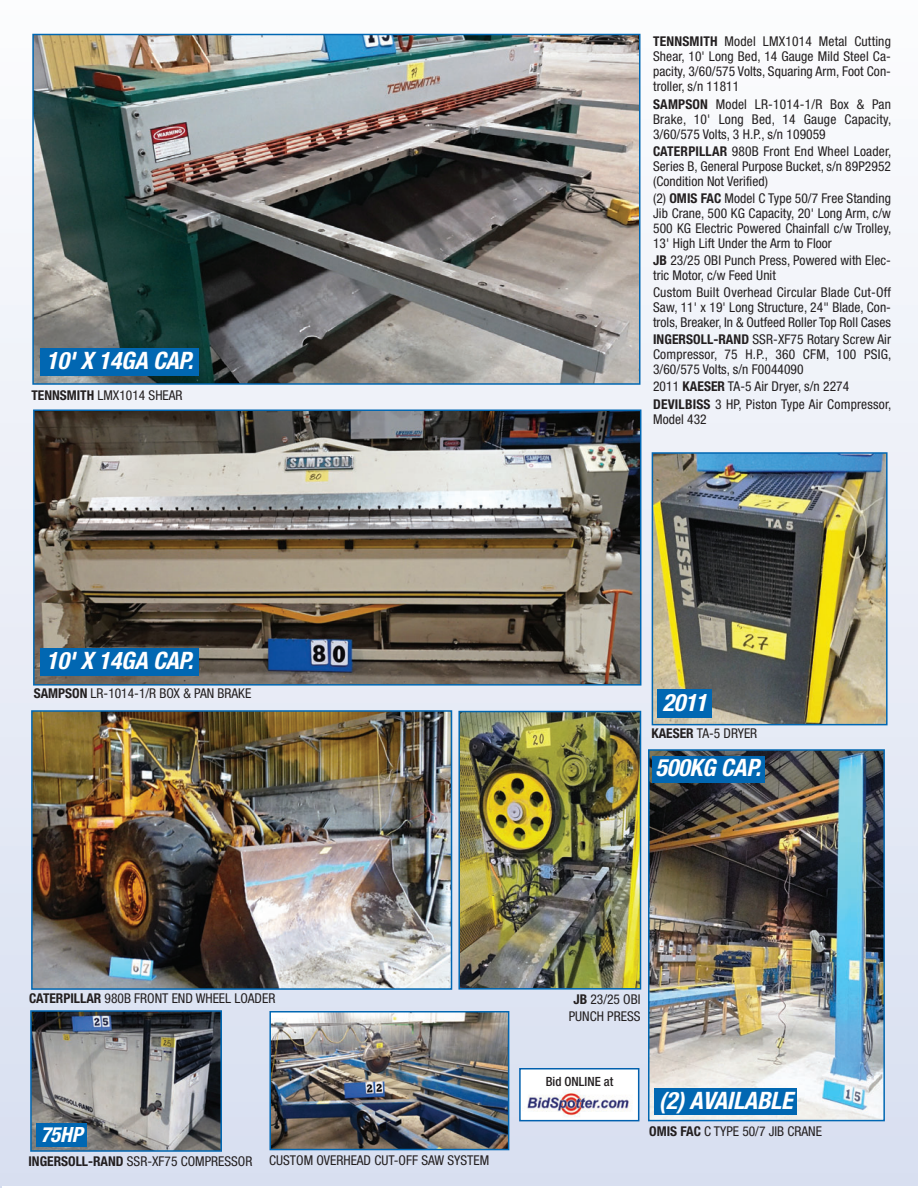
<style>
.page{position:relative;width:918px;height:1188px;background:#fff}
.page>*{position:absolute;margin:0;border:0;box-sizing:border-box;transform-origin:0 0}
.t1{font:italic 700 condensed 24px "Helvetica Neue";letter-spacing:-.005em;color:#fff}
.t2{font:italic 700 condensed 21px "Helvetica Neue";color:#fff}
.t3{font:condensed 13.5px/15px "Helvetica Neue";letter-spacing:.005em;color:#231f20;text-align:justify}
.t4{font:500 condensed 12.75px "Helvetica Neue";color:#231f20}
.s1{font-weight:700}
</style>
<div class="page">
<div style="left:0;top:0;width:918px;height:1186px;background:linear-gradient(to bottom,#fbfcfd,#d7dff0)"></div>
<img style="left:34px;top:713px;width:415px;height:274px">
<div style="left:31px;top:710px;width:421px;height:280px;border:2px solid #0167b2"></div>
<div style="left:521px;top:1070px;width:117px;height:50px;background:#fff"></div>
<div style="left:519px;top:1068px;width:120px;height:53px;border:2px solid #0160ae"></div>
<img style="left:522px;top:1089px;width:111px;height:30px">
<img style="left:651px;top:752px;width:231px;height:366px">
<div style="left:648px;top:749px;width:237px;height:372px;border:2px solid #0167b2"></div>
<img style="left:272px;top:1014px;width:234px;height:133px">
<div style="left:269px;top:1011px;width:240px;height:139px;border:2px solid #0167b2"></div>
<img style="left:461px;top:714px;width:177px;height:273px">
<div style="left:458px;top:711px;width:183px;height:279px;border:2px solid #0167b2"></div>
<img style="left:36px;top:413px;width:602px;height:270px">
<div style="left:33px;top:410px;width:608px;height:276px;border:2px solid #0167b2"></div>
<img style="left:35px;top:37px;width:602px;height:345px">
<div style="left:32px;top:34px;width:608px;height:351px;border:2px solid #0167b2"></div>
<img style="left:33px;top:1013px;width:186px;height:136px">
<div style="left:30px;top:1010px;width:192px;height:142px;border:2px solid #0167b2"></div>
<img style="left:655px;top:455px;width:230px;height:267px">
<div style="left:652px;top:452px;width:236px;height:273px;border:2px solid #0167b2"></div>
<div style="left:652px;top:756px;width:112px;height:26px;background:#0167b2"></div>
<div style="left:654px;top:1088px;width:143px;height:27px;background:#0167b2"></div>
<div style="left:658px;top:690px;width:54px;height:28px;background:#0167b2"></div>
<div style="left:40px;top:349px;width:159px;height:27px;background:#0167b2"></div>
<div style="left:40px;top:649px;width:159px;height:27px;background:#0167b2"></div>
<div style="left:36px;top:1124px;width:51px;height:23px;background:#0167b2"></div>
<h1 class="t1" style="left:46px;top:352px;width:153px">10'X 14GA CAP.</h1>
<p class="t3" style="left:31px;top:389px;width:153px"><span class="s1">TENNSMITH</span> LMX1014 SHEAR</p>
<p class="t3" style="left:653px;top:35px;width:239px"><span class="s1">TENNSMITH</span> Model LMX1014 Metal Cutting Shear, 10' Long Bed, 14 Gauge Mild Steel Ca&shy;pacity, 3/60/575 Volts, Squaring Arm, Foot Con&shy;troller, s/n 11811</p>
<p class="t3" style="left:653px;top:97px;width:240px"><span class="s1">SAMPSON</span> Model LR-1014-1/R Box &amp; Pan Brake, 10' Long Bed, 14 Gauge Capacity, 3/60/575 Volts, 3 H.P., s/n 109059</p>
<p class="t3" style="left:653px;top:145px;width:240px"><span class="s1">CATERPILLAR</span> 980B Front End Wheel Loader, Series B, General Purpose Bucket, s/n 89P2952 (Condition Not Verified)</p>
<p class="t3" style="left:653px;top:192px;width:240px">(2) <span class="s1">OMIS FAC</span> Model C Type 50/7 Free Standing Jib Crane, 500 KG Capacity, 20' Long Arm, c/w 500 KG Electric Powered Chainfall c/w Trolley, 13' High Lift Under the Arm to Floor</p>
<p class="t3" style="left:653px;top:254px;width:239px"><span class="s1">JB</span> 23/25 OBI Punch Press, Powered with Elec&shy;tric Motor, c/w Feed Unit</p>
<p class="t3" style="left:653px;top:286px;width:239px">Custom Built Overhead Circular Blade Cut-Off Saw, 11' x 19' Long Structure, 24" Blade, Con&shy;trols, Breaker, In &amp; Outfeed Roller Top Roll Cases</p>
<p class="t3" style="left:653px;top:333px;width:240px"><span class="s1">INGERSOLL-RAND</span> SSR-XF75 Rotary Screw Air Compressor, 75 H.P., 360 CFM, 100 PSIG, 3/60/575 Volts, s/n F0044090</p>
<p class="t3" style="left:653px;top:379px;width:240px;line-height:17.1px">2011 <span class="s1">KAESER</span> TA-5 Air Dryer, s/n 2274<br><span class="s1">DEVILBISS</span> 3 HP, Piston Type Air Compressor,</p>
<p class="t3" style="left:653px;top:413px;width:55px">Model 432</p>
<h1 class="t1" style="left:46px;top:652px;width:153px">10'X 14GA CAP.</h1>
<p class="t3" style="left:34px;top:687px;width:219px"><span class="s1">SAMPSON</span> LR-1014-1/R BOX &amp; PAN BRAKE</p>
<h1 class="t1" style="left:663px;top:694px;width:50px">2011</h1>
<p class="t3" style="left:651px;top:727px;width:107px"><span class="s1">KAESER</span> TA-5 DRYER</p>
<h1 class="t1" style="left:655px;top:759px;width:111px">500KG CAP.</h1>
<p class="t3" style="left:29px;top:992px;width:248px"><span class="s1">CATERPILLAR</span> 980B FRONT END WHEEL LOADER</p>
<h2 class="t2" style="left:40px;top:1127px;width:48px">75HP</h2>
<p class="t3" style="left:28px;top:1154px;width:462px"><span class="s1">INGERSOLL-RAND</span> SSR-XF75 COMPRESSOR CUSTOM OVERHEAD CUT-OFF SAW SYSTEM</p>
<p class="t3" style="left:569px;top:993px;width:73px;line-height:16.2px;text-align:center"><span class="s1">JB</span> 23/25 OBI<br>PUNCH PRESS</p>
<p class="t4" style="left:546px;top:1077px;width:69px">Bid ONLINE at</p>
<h1 class="t1" style="left:659px;top:1092px;width:140px">(2) AVAILABLE</h1>
<p class="t3" style="left:649px;top:1125px;width:174px"><span class="s1">OMIS FAC</span> C TYPE 50/7 JIB CRANE</p>
</div>
